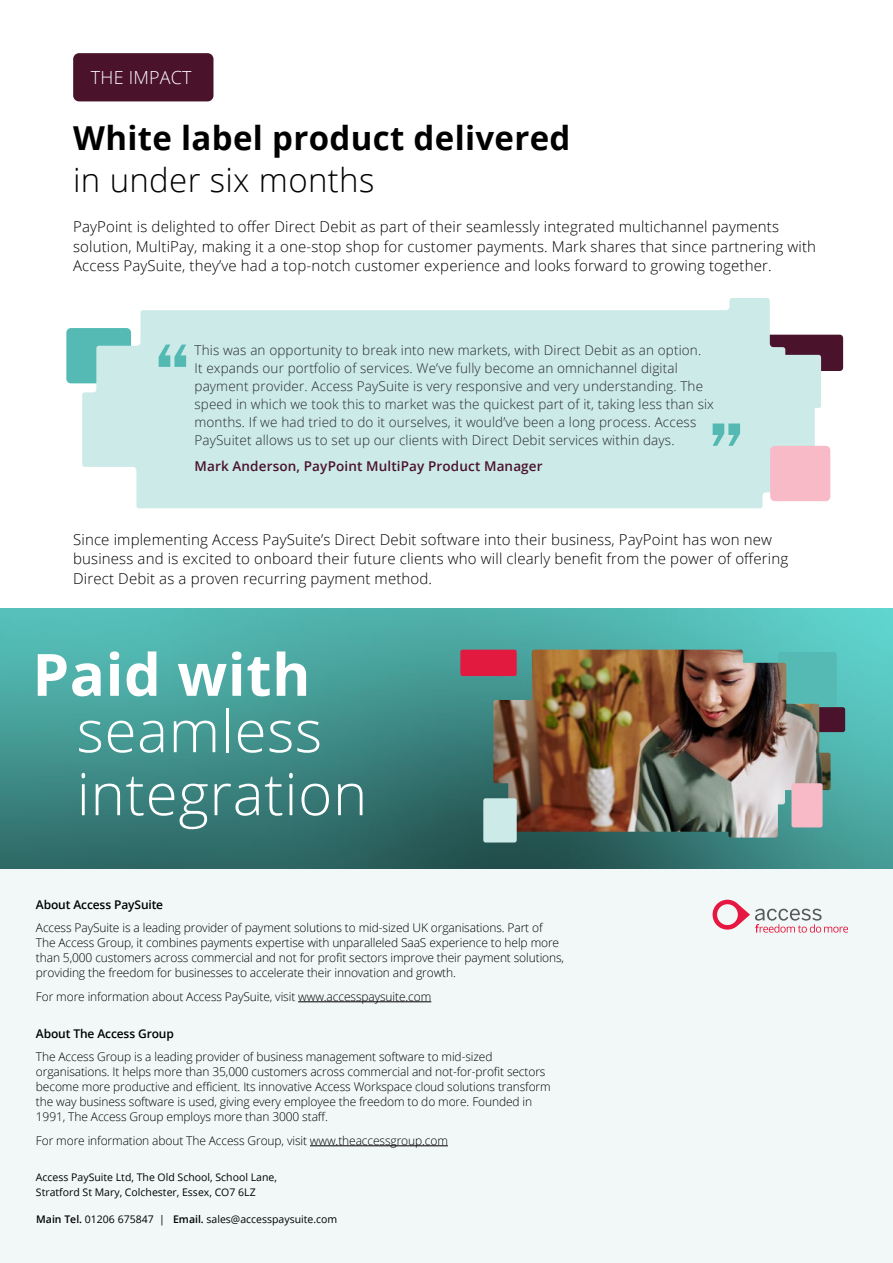
<style>
.page{position:relative;width:893px;height:1263px;background:#fff}
.page>*{position:absolute;margin:0;border:0;box-sizing:border-box;transform-origin:0 0}
.t1{font:300 58.35px/63px "Open Sans";letter-spacing:.01em;color:#fff}
.t2{font:700 58.35px "Open Sans";letter-spacing:.01em;color:#fff}
.t3{font:700 33px "Open Sans";letter-spacing:.01em;color:#000}
.t4{font:300 33px "Open Sans";letter-spacing:.01em;color:#000}
.t5{font:300 18px "Open Sans";letter-spacing:.01em;color:#fff}
.t6{font:300 15px/19.5px "Open Sans";letter-spacing:.01em;color:#000}
.t7{font:300 13.5px/18px "Open Sans";letter-spacing:.01em;color:#27292c}
.t8{font:600 13.5px "Open Sans";letter-spacing:.01em;color:#4a122b}
.t9{font:300 12px/15px "Open Sans";letter-spacing:-.01em;color:#000}
.t10{font:600 12px "Open Sans";letter-spacing:-.01em;color:#000}
.t11{font:10.5px/15px "Open Sans";color:#000}
.s1{font-weight:600}
</style>
<div class="page">
<img style="left:0;top:609px;width:893px;height:261px">
<div style="left:778px;top:652px;width:59px;height:69px;background:#54bab3;border-radius:2px"></div>
<div style="left:786px;top:707px;width:59px;height:25px;background:#4a122b;border-radius:2px"></div>
<img style="left:493px;top:650px;width:337px;height:187px">
<div style="left:483px;top:798px;width:34px;height:44px;background:#cceae8;border-radius:2px"></div>
<div style="left:791px;top:783px;width:32px;height:44px;background:#f7bac6;border-radius:2px"></div>
<div style="left:460px;top:650px;width:57px;height:26px;background:#e31a40;border-radius:2px"></div>
<div style="left:73px;top:53px;width:140px;height:48px;background:#4a122b;border-radius:6px"></div>
<div style="left:66px;top:328px;width:65px;height:55px;background:#54bab3;border-radius:5px"></div>
<div style="left:757px;top:335px;width:86px;height:36px;background:#4a122b;border-radius:3px"></div>
<svg style="left:82px;top:298px;width:739px;height:210px;background:#ceeae8"></svg>
<div style="left:770px;top:446px;width:60px;height:55px;background:#f7bac6;border-radius:5px"></div>
<svg style="left:159px;top:345px;width:27px;height:22px"></svg>
<svg style="left:713px;top:423px;width:27px;height:23px"></svg>
<div style="left:0;top:870px;width:893px;height:393px;background:#f1f8f7"></div>
<hr style="left:298px;top:1001px;width:133px;height:1px;background:#000">
<hr style="left:310px;top:1145px;width:138px;height:1px;background:#000">
<svg style="left:713px;top:900px;width:135px;height:32px"></svg>
<h3 class="t5" style="left:91px;top:65px;width:102px">THE IMPACT</h3>
<h2 class="t3" style="left:73px;top:115px;width:499px">White label product delivered</h2>
<h2 class="t4" style="left:73px;top:158px;width:303px">in under six months</h2>
<p class="t6" style="left:73px;top:217px;width:744px">PayPoint is delighted to offer Direct Debit as part of their seamlessly integrated multichannel payments solution, MultiPay, making it a one-stop shop for customer payments. Mark shares that since partnering with<br>Access PaySuite, they’ve had a top-notch customer experience and looks forward to growing together.</p>
<p class="t7" style="left:194px;top:341px;width:521px">This was an opportunity to break into new markets, with Direct Debit as an option.<br>It expands our portfolio of services. We’ve fully become an omnichannel digital payment provider. Access PaySuite is very responsive and very understanding. The speed in which we took this to market was the quickest part of it, taking less than six months. If we had tried to do it ourselves, it would’ve been a long process. Access PaySuitet allows us to set up our clients with Direct Debit services within days.</p>
<p class="t8" style="left:194px;top:457px;width:350px">Mark Anderson, PayPoint MultiPay Product Manager</p>
<p class="t6" style="left:73px;top:529px;width:716px">Since implementing Access PaySuite’s Direct Debit software into their business, PayPoint has won new business and is excited to onboard their future clients who will clearly benefit from the power of offering<br>Direct Debit as a proven recurring payment method.</p>
<h1 class="t2" style="left:33px;top:633px;width:279px">Paid with</h1>
<h1 class="t1" style="left:77px;top:698px;width:292px">seamless integration</h1>
<p class="t10" style="left:36px;top:896px;width:129px">About Access PaySuite</p>
<p class="t9" style="left:36px;top:920px;width:530px">Access PaySuite is a leading provider of payment solutions to mid-sized UK organisations. Part of The Access Group, it combines payments expertise with unparalleled SaaS experience to help more than 5,000 customers across commercial and not for profit sectors improve their payment solutions, providing the freedom for businesses to accelerate their innovation and growth.</p>
<p class="t9" style="left:36px;top:989px;width:397px">For more information about Access PaySuite, visit www.accesspaysuite.com</p>
<p class="t10" style="left:36px;top:1025px;width:139px">About The Access Group</p>
<p class="t9" style="left:36px;top:1049px;width:516px">The Access Group is a leading provider of business management software to mid-sized organisations. It helps more than 35,000 customers across commercial and not-for-profit sectors become more productive and efficient. Its innovative Access Workspace cloud solutions transform the way business software is used, giving every employee the freedom to do more. Founded in 1991, The Access Group employs more than 3000 staff.</p>
<p class="t9" style="left:36px;top:1133px;width:413px">For more information about The Access Group, visit www.theaccessgroup.com</p>
<p class="t11" style="left:36px;top:1169px;width:243px">Access PaySuite Ltd, The Old School, School Lane,<br>Stratford St Mary, Colchester, Essex, CO7 6LZ</p>
<p class="t11" style="left:36px;top:1212px;width:303px"><span class="s1">Main Tel.</span> 01206 675847 | <span class="s1">Email.</span> sales@accesspaysuite.com</p>
</div>
